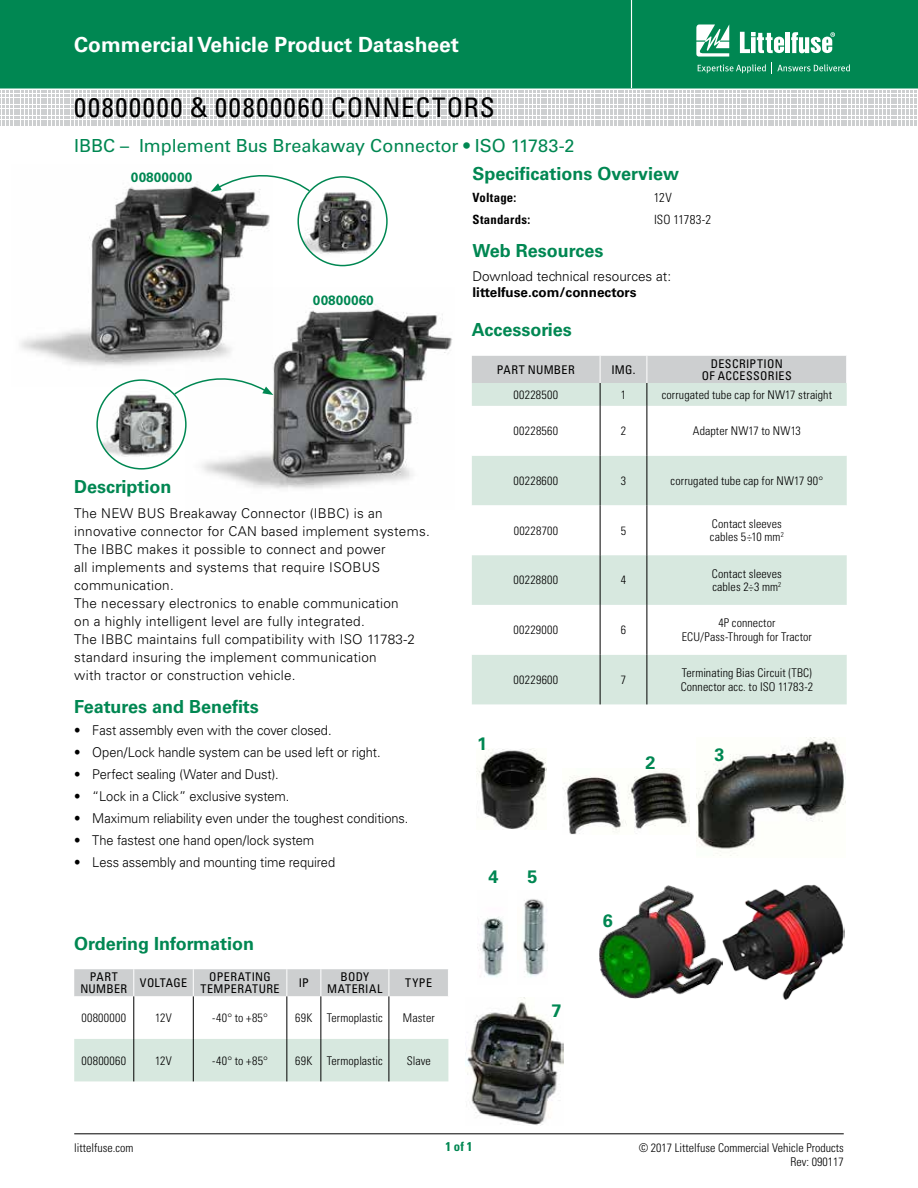
<style>
.page{position:relative;width:918px;height:1188px;background:#fff}
.page>*{position:absolute;margin:0;border:0;box-sizing:border-box;transform-origin:0 0}
.t1{font:condensed 27px "Univers LT Std";letter-spacing:.065em;color:#000}
.t2{font:700 21px "Univers LT Std";color:#fff}
.t3{font:700 18px "Univers LT Std";color:#008752}
.t4{font:18px "Univers LT Std";letter-spacing:-.005em;color:#008752}
.t5{font:300 13.5px/18px "Univers LT Std";letter-spacing:.02em;color:#000}
.t6{font:300 13.5px "Univers LT Std";letter-spacing:-.005em;color:#000;scale:.95 1}
.t7{font:300 13.5px "Univers LT Std";color:#000}
.t8{font:700 13.5px "Univers LT Std";color:#000}
.t9{font:700 13.5px "Univers LT Std";letter-spacing:.02em;color:#008752}
.t10{font:700 13.5px "Univers LT Std";color:#008752}
.t11{font:700 condensed 12.75px "Univers LT Std";letter-spacing:.015em;color:#000}
.t12{font:300 condensed 12.75px "Univers LT Std";letter-spacing:.015em;color:#000}
.t13{font:700 condensed 12.75px "Univers LT Std";color:#008752}
.t14{font:300 condensed 12px/13.5px "Univers LT Std";letter-spacing:.01em;color:#000}
.t15{font:condensed 12px/12px "Univers LT Std";letter-spacing:.03em;color:#000;text-align:center}
.t16{font:300 condensed 12px "Univers LT Std";letter-spacing:.03em;color:#000}
</style>
<div class="page">
<div style="left:0;top:0;width:918px;height:88px;background:#008752"></div>
<hr style="left:631px;top:0;width:1px;height:88px;background:#fff">
<hr style="left:74px;top:1134px;width:770px;height:1px;background:#000">
<svg style="left:0;top:91px;width:917px;height:35px"></svg>
<svg style="left:696px;top:24px;width:33px;height:33px"></svg>
<hr style="left:786px;top:32px;width:4px;height:21px;background:#fff">
<svg style="left:791px;top:32px;width:44px;height:21px"></svg>
<svg style="left:740px;top:32px;width:44px;height:21px"></svg>
<svg style="left:698px;top:64px;width:68px;height:9px"></svg>
<svg style="left:772px;top:63px;width:78px;height:11px"></svg>
<img style="left:20px;top:184px;width:207px;height:182px">
<img style="left:186px;top:288px;width:267px;height:201px">
<svg style="left:74px;top:969px;width:375px;height:112px"></svg>
<hr style="left:133px;top:996px;width:1px;height:43px;background:#000">
<hr style="left:193px;top:996px;width:1px;height:43px;background:#000">
<hr style="left:133px;top:1039px;width:1px;height:42px;background:#000">
<hr style="left:193px;top:1039px;width:1px;height:42px;background:#000">
<hr style="left:286px;top:996px;width:1px;height:43px;background:#000">
<hr style="left:320px;top:996px;width:1px;height:43px;background:#000">
<hr style="left:389px;top:996px;width:1px;height:43px;background:#000">
<hr style="left:286px;top:1039px;width:1px;height:42px;background:#000">
<hr style="left:320px;top:1039px;width:1px;height:42px;background:#000">
<hr style="left:389px;top:1039px;width:1px;height:42px;background:#000">
<svg style="left:211px;top:175px;width:177px;height:92px"></svg>
<svg style="left:96px;top:362px;width:177px;height:108px"></svg>
<img style="left:477px;top:749px;width:70px;height:80px">
<img style="left:564px;top:768px;width:126px;height:66px">
<img style="left:696px;top:738px;width:150px;height:118px">
<img style="left:478px;top:917px;width:26px;height:60px">
<img style="left:599px;top:885px;width:122px;height:114px">
<img style="left:523px;top:899px;width:25px;height:78px">
<img style="left:465px;top:997px;width:98px;height:128px">
<img style="left:721px;top:884px;width:124px;height:116px">
<div style="left:472px;top:655px;width:375px;height:49px;background:#d7e8df"></div>
<svg style="left:472px;top:406px;width:375px;height:249px"></svg>
<hr style="left:600px;top:406px;width:1px;height:50px;background:#000">
<hr style="left:600px;top:456px;width:1px;height:49px;background:#000">
<hr style="left:600px;top:505px;width:1px;height:50px;background:#000">
<hr style="left:600px;top:555px;width:1px;height:50px;background:#000">
<hr style="left:600px;top:605px;width:1px;height:50px;background:#000">
<hr style="left:600px;top:655px;width:1px;height:49px;background:#000">
<svg style="left:472px;top:356px;width:375px;height:50px;background:#d1dad6"></svg>
<hr style="left:647px;top:406px;width:1px;height:50px;background:#000">
<hr style="left:647px;top:456px;width:1px;height:49px;background:#000">
<hr style="left:647px;top:505px;width:1px;height:50px;background:#000">
<hr style="left:647px;top:555px;width:1px;height:50px;background:#000">
<hr style="left:647px;top:605px;width:1px;height:50px;background:#000">
<hr style="left:647px;top:655px;width:1px;height:49px;background:#000">
<h2 class="t2" style="left:74px;top:32px;width:386px">Commercial Vehicle Product Datasheet</h2>
<h1 class="t1" style="left:74px;top:91px;width:422px">00800000 &amp; 00800060 CONNECTORS</h1>
<h3 class="t4" style="left:74px;top:135px;width:502px">IBBC – Implement Bus Breakaway Connector • ISO 11783-2</h3>
<h3 class="t3" style="left:472px;top:163px;width:208px">Specifications Overview</h3>
<p class="t11" style="left:472px;top:189px;width:45px">Voltage:</p>
<p class="t12" style="left:654px;top:190px;width:19px">12V</p>
<p class="t11" style="left:472px;top:211px;width:59px">Standards:</p>
<p class="t12" style="left:654px;top:211px;width:59px">ISO 11783-2</p>
<h3 class="t3" style="left:472px;top:240px;width:132px">Web Resources</h3>
<p class="t7" style="left:472px;top:268px;width:200px">Download technical resources at:</p>
<p class="t8" style="left:472px;top:284px;width:166px">littelfuse.com/connectors</p>
<p class="t9" style="left:131px;top:169px;width:63px">00800000</p>
<p class="t10" style="left:313px;top:293px;width:62px">00800060</p>
<h3 class="t3" style="left:74px;top:476px;width:99px">Description</h3>
<p class="t5" style="left:74px;top:504px;width:357px">The NEW BUS Breakaway Connector (IBBC) is an innovative connector for CAN based implement systems.<br>The IBBC makes it possible to connect and power<br>all implements and systems that require ISOBUS communication.<br>The necessary electronics to enable communication<br>on a highly intelligent level are fully integrated.<br>The IBBC maintains full compatibility with ISO 11783-2 standard insuring the implement communication<br>with tractor or construction vehicle.</p>
<h3 class="t3" style="left:74px;top:696px;width:186px">Features and Benefits</h3>
<p class="t6" style="left:74px;top:722px;width:272px">• Fast assembly even with the cover closed.</p>
<p class="t6" style="left:74px;top:744px;width:324px">• Open/Lock handle system can be used left or right.</p>
<p class="t6" style="left:74px;top:766px;width:217px">• Perfect sealing (Water and Dust).</p>
<p class="t6" style="left:74px;top:788px;width:228px">• “Lock in a Click” exclusive system.</p>
<p class="t6" style="left:74px;top:810px;width:353px">• Maximum reliability even under the toughest conditions.</p>
<p class="t6" style="left:74px;top:832px;width:254px">• The fastest one hand open/lock system</p>
<p class="t6" style="left:74px;top:854px;width:276px">• Less assembly and mounting time required</p>
<h3 class="t3" style="left:74px;top:933px;width:181px">Ordering Information</h3>
<p class="t15" style="left:80px;top:971px;width:48px">PART<br>NUMBER</p>
<p class="t15" style="left:140px;top:977px;width:49px">VOLTAGE</p>
<p class="t15" style="left:201px;top:971px;width:81px">OPERATING<br>TEMPERATURE</p>
<p class="t15" style="left:299px;top:977px;width:12px">IP</p>
<p class="t15" style="left:327px;top:971px;width:57px">BODY<br>MATERIAL</p>
<p class="t15" style="left:405px;top:977px;width:28px">TYPE</p>
<p class="t14" style="left:81px;top:1011px;width:46px">00800000</p>
<p class="t14" style="left:155px;top:1011px;width:18px">12V</p>
<p class="t14" style="left:212px;top:1011px;width:57px">-40° to +85°</p>
<p class="t14" style="left:295px;top:1011px;width:89px">69K Termoplastic</p>
<p class="t14" style="left:403px;top:1011px;width:33px">Master</p>
<p class="t14" style="left:81px;top:1054px;width:46px">00800060</p>
<p class="t14" style="left:155px;top:1054px;width:18px">12V</p>
<p class="t14" style="left:212px;top:1054px;width:57px">-40° to +85°</p>
<p class="t14" style="left:295px;top:1054px;width:89px">69K Termoplastic</p>
<p class="t14" style="left:407px;top:1054px;width:26px">Slave</p>
<h3 class="t3" style="left:472px;top:319px;width:101px">Accessories</h3>
<p class="t15" style="left:497px;top:363px;width:79px">PART NUMBER</p>
<p class="t15" style="left:611px;top:363px;width:26px">IMG.</p>
<p class="t15" style="left:702px;top:357px;width:91px">DESCRIPTION<br>OF ACCESSORIES</p>
<p class="t14" style="left:514px;top:388px;width:46px">00228500</p>
<p class="t14" style="left:621px;top:388px;width:7px">1</p>
<p class="t14" style="left:662px;top:388px;width:172px">corrugated tube cap for NW17 straight</p>
<p class="t14" style="left:514px;top:424px;width:46px">00228560</p>
<p class="t14" style="left:621px;top:424px;width:7px">2</p>
<p class="t14" style="left:693px;top:424px;width:110px">Adapter NW17 to NW13</p>
<p class="t14" style="left:514px;top:474px;width:46px">00228600</p>
<p class="t14" style="left:621px;top:474px;width:7px">3</p>
<p class="t14" style="left:671px;top:474px;width:154px">corrugated tube cap for NW17 90°</p>
<p class="t14" style="left:514px;top:524px;width:46px">00228700</p>
<p class="t14" style="left:621px;top:524px;width:7px">5</p>
<p class="t14" style="left:710px;top:517px;width:75px">Contact sleeves cables 5÷10 mm<sup>2</sup></p>
<p class="t14" style="left:514px;top:573px;width:46px">00228800</p>
<p class="t14" style="left:621px;top:573px;width:7px">4</p>
<p class="t14" style="left:712px;top:567px;width:71px">Contact sleeves cables 2÷3 mm<sup>2</sup></p>
<p class="t16" style="left:514px;top:623px;width:46px">00229000</p>
<p class="t14" style="left:621px;top:623px;width:7px">6</p>
<p class="t14" style="left:682px;top:616px;width:132px;text-align:center">4P connector<br>ECU/Pass-Through for Tractor</p>
<p class="t14" style="left:514px;top:673px;width:46px">00229600</p>
<p class="t14" style="left:621px;top:673px;width:7px">7</p>
<p class="t14" style="left:681px;top:666px;width:134px">Terminating Bias Circuit (TBC)<br>Connector acc. to ISO 11783-2</p>
<h3 class="t3" style="left:477px;top:733px;width:12px">1</h3>
<h3 class="t3" style="left:488px;top:866px;width:12px">4</h3>
<h3 class="t3" style="left:528px;top:866px;width:12px">5</h3>
<h3 class="t3" style="left:551px;top:1000px;width:12px">7</h3>
<h3 class="t3" style="left:645px;top:753px;width:12px">2</h3>
<h3 class="t3" style="left:603px;top:910px;width:12px">6</h3>
<h3 class="t3" style="left:715px;top:744px;width:12px">3</h3>
<p class="t14" style="left:74px;top:1141px;width:61px">littelfuse.com</p>
<p class="t13" style="left:445px;top:1139px;width:29px">1 of 1</p>
<p class="t14" style="left:639px;top:1141px;width:207px;text-align:right">© 2017 Littelfuse Commercial Vehicle Products<br>Rev: 090117</p>
</div>
